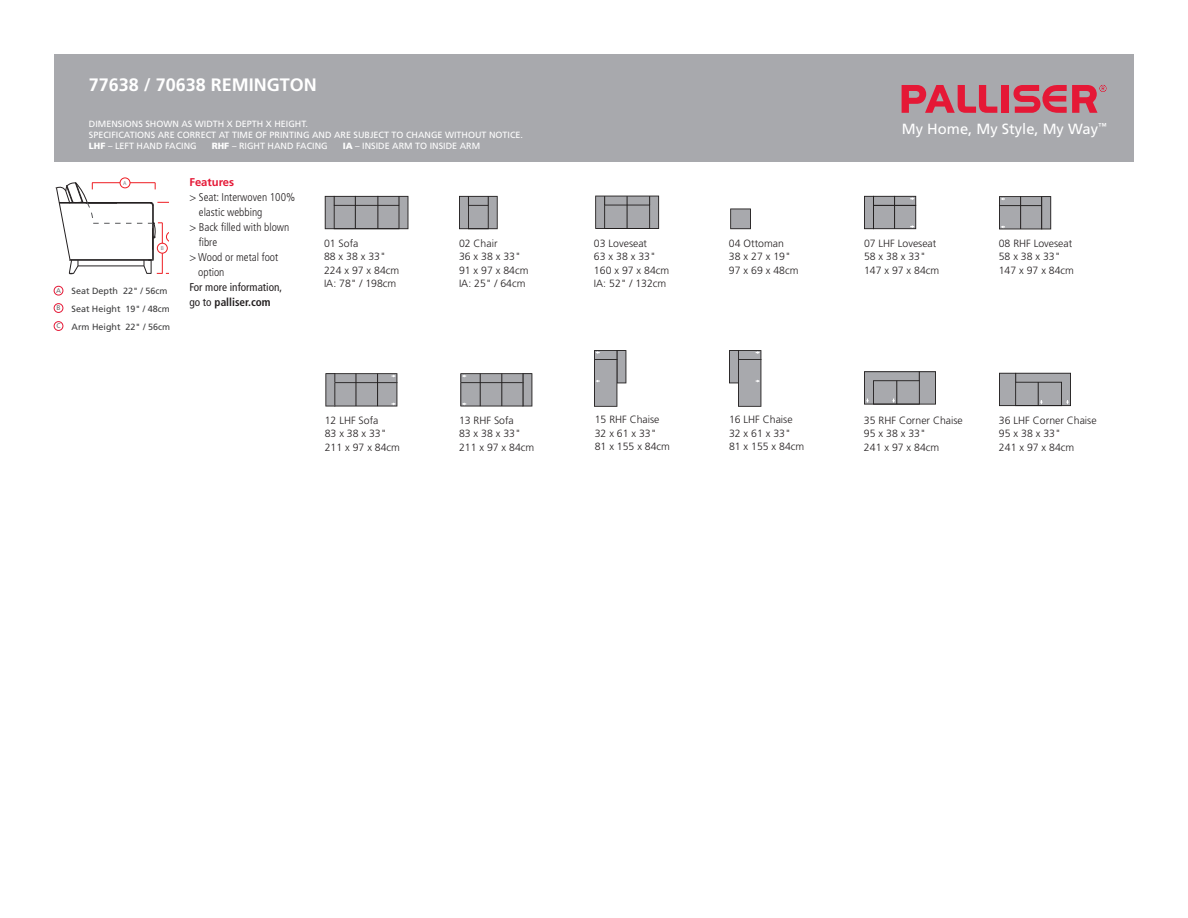
<style>
.page{position:relative;width:1188px;height:918px;background:#fff}
.page>*{position:absolute;margin:0;border:0;box-sizing:border-box;transform-origin:0 0}
.t1{font:700 18px "Frutiger";color:#fff}
.t2{font:14.7px "Frutiger";color:#fff}
.t3{font:300 condensed 11.25px "Frutiger";color:#231f20}
.t4{font:condensed 11.25px/15px "Frutiger";color:#231f20}
.t5{font:700 11.25px "Frutiger";color:#e51836}
.t6{font:300 10.5px/13.5px "Frutiger";color:#231f20}
.t7{font:9px/10.8px "Frutiger";color:#fff}
.t8{font:9px/17.7px "Frutiger";color:#3e3e3f}
.t9{font:6.75px "Frutiger";color:#6c6d70}
.t10{font:5.7px "Myriad";color:#808285}
.s1{font-weight:900}
.s2{font-weight:700}
</style>
<div class="page">
<div style="left:54px;top:54px;width:1080px;height:108px;background:#a8a9ad"></div>
<svg style="left:902px;top:85px;width:95px;height:28px"></svg>
<div style="left:1001px;top:85px;width:7px;height:28px;background:#e51836"></div>
<svg style="left:1014px;top:85px;width:93px;height:28px"></svg>
<svg style="left:325px;top:373px;width:72px;height:33px;background:#9b9b9f"></svg>
<hr style="left:356px;top:374px;width:1px;height:32px;background:#211e1e">
<hr style="left:377px;top:374px;width:1px;height:32px;background:#211e1e">
<svg style="left:730px;top:208px;width:21px;height:21px"></svg>
<svg style="left:459px;top:196px;width:39px;height:33px"></svg>
<svg style="left:595px;top:196px;width:64px;height:33px;background:#96969a"></svg>
<svg style="left:864px;top:196px;width:52px;height:33px;background:#98989c"></svg>
<hr style="left:894px;top:196px;width:1px;height:33px;background:#211e1e">
<svg style="left:999px;top:196px;width:52px;height:33px;background:#98999c"></svg>
<hr style="left:1020px;top:196px;width:1px;height:33px;background:#211e1e">
<svg style="left:460px;top:373px;width:72px;height:33px;background:#9a9b9e"></svg>
<hr style="left:501px;top:374px;width:1px;height:32px;background:#211e1e">
<hr style="left:480px;top:374px;width:1px;height:32px;background:#211e1e">
<svg style="left:864px;top:371px;width:72px;height:34px;background:#97979b"></svg>
<svg style="left:999px;top:373px;width:72px;height:33px;background:#98989c"></svg>
<svg style="left:594px;top:350px;width:32px;height:57px;background:#a3a4a7"></svg>
<svg style="left:729px;top:350px;width:32px;height:57px;background:#a5a5a8"></svg>
<div style="left:54px;top:286px;width:9px;height:9px;border:1px solid #e51836;border-radius:50%"></div>
<div style="left:54px;top:304px;width:9px;height:9px;border:1px solid #e51836;border-radius:50%"></div>
<div style="left:54px;top:322px;width:9px;height:9px;border:1px solid #e51836;border-radius:50%"></div>
<svg style="left:325px;top:196px;width:83px;height:33px;background:#96979a"></svg>
<svg style="left:56px;top:182px;width:113px;height:92px"></svg>
<div style="left:120px;top:178px;width:10px;height:10px;background:#fff;border-radius:50%"></div>
<div style="left:120px;top:178px;width:10px;height:10px;border:1px solid #ee1d23;border-radius:50%"></div>
<h1 class="t1" style="left:89px;top:74px;width:230px">77638 / 70638 REMINGTON</h1>
<p class="t7" style="left:89px;top:119px;width:436px">DIMENSIONS SHOWN AS WIDTH X DEPTH X HEIGHT.<br>SPECIFICATIONS ARE CORRECT AT TIME OF PRINTING AND ARE SUBJECT TO CHANGE WITHOUT NOTICE.<br><span class="s1">LHF</span> – LEFT HAND FACING</p>
<p class="t7" style="left:212px;top:140px;width:117px"><span class="s1">RHF</span> – RIGHT HAND FACING</p>
<p class="t7" style="left:343px;top:140px;width:139px"><span class="s1">IA</span> – INSIDE ARM TO INSIDE ARM</p>
<h2 class="t2" style="left:902px;top:120px;width:206px">My Home, My Style, My Way<sup>™</sup></h2>
<p class="t10" style="left:123px;top:180px;width:5px">A</p>
<p class="t10" style="left:161px;top:245px;width:5px">B</p>
<p class="t8" style="left:72px;top:282px;width:100px;text-indent:-15px"><sup>A</sup> Seat Depth 22" / 56cm<br>Seat Height 19" / 48cm<br>Arm Height 22" / 56cm</p>
<p class="t9" style="left:56px;top:304px;width:6px">B</p>
<p class="t9" style="left:56px;top:322px;width:6px">C</p>
<p class="t5" style="left:189px;top:176px;width:46px">Features</p>
<p class="t3" style="left:189px;top:191px;width:107px">&gt; Seat: Interwoven 100%</p>
<p class="t3" style="left:199px;top:206px;width:65px">elastic webbing</p>
<p class="t3" style="left:189px;top:221px;width:102px">&gt; Back filled with blown</p>
<p class="t3" style="left:199px;top:236px;width:20px">fibre</p>
<p class="t3" style="left:189px;top:251px;width:90px">&gt; Wood or metal foot</p>
<p class="t3" style="left:198px;top:266px;width:28px">option</p>
<p class="t4" style="left:189px;top:280px;width:94px">For more information, go to <span class="s2">palliser.com</span></p>
<p class="t6" style="left:324px;top:236px;width:77px">01 Sofa<br>88 x 38 x 33"<br>224 x 97 x 84cm<br>IA: 78" / 198cm</p>
<p class="t6" style="left:459px;top:236px;width:71px">02 Chair<br>36 x 38 x 33"<br>91 x 97 x 84cm<br>IA: 25" / 64cm</p>
<p class="t6" style="left:594px;top:236px;width:77px">03 Loveseat<br>63 x 38 x 33"<br>160 x 97 x 84cm<br>IA: 52" / 132cm</p>
<p class="t6" style="left:729px;top:236px;width:71px">04 Ottoman<br>38 x 27 x 19"<br>97 x 69 x 48cm</p>
<p class="t6" style="left:864px;top:236px;width:77px">07 LHF Loveseat<br>58 x 38 x 33"<br>147 x 97 x 84cm</p>
<p class="t6" style="left:999px;top:236px;width:77px">08 RHF Loveseat<br>58 x 38 x 33"<br>147 x 97 x 84cm</p>
<p class="t6" style="left:595px;top:413px;width:77px">15 RHF Chaise<br>32 x 61 x 33"<br>81 x 155 x 84cm</p>
<p class="t6" style="left:729px;top:413px;width:77px">16 LHF Chaise<br>32 x 61 x 33"<br>81 x 155 x 84cm</p>
<p class="t6" style="left:325px;top:414px;width:77px">12 LHF Sofa<br>83 x 38 x 33"<br>211 x 97 x 84cm</p>
<p class="t6" style="left:459px;top:414px;width:77px">13 RHF Sofa<br>83 x 38 x 33"<br>211 x 97 x 84cm</p>
<p class="t6" style="left:864px;top:414px;width:100px">35 RHF Corner Chaise<br>95 x 38 x 33"<br>241 x 97 x 84cm</p>
<p class="t6" style="left:999px;top:414px;width:99px">36 LHF Corner Chaise<br>95 x 38 x 33"<br>241 x 97 x 84cm</p>
</div>
